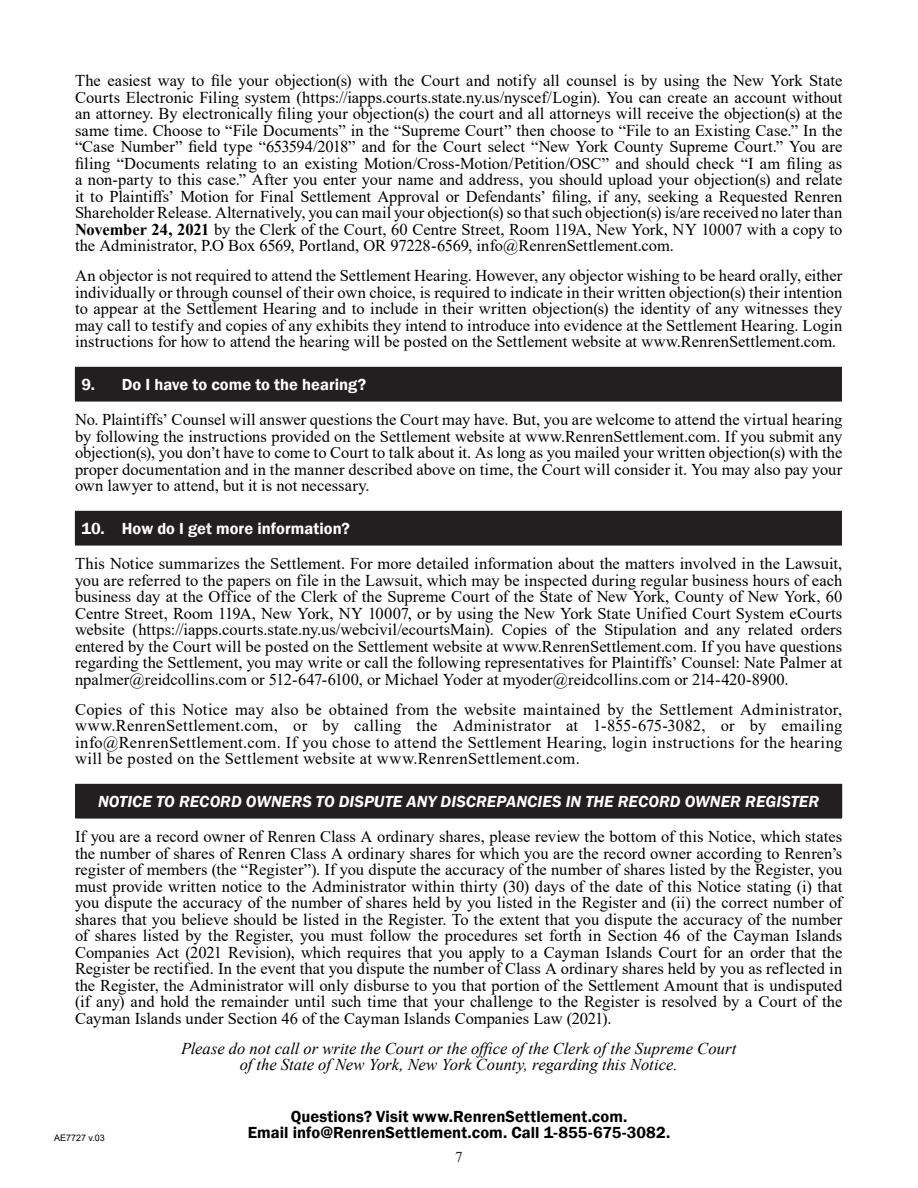
<style>
.page{position:relative;width:918px;height:1188px;background:#fff}
.page>*{position:absolute;margin:0;border:0;box-sizing:border-box;transform-origin:0 0}
.Body_Copy{font:16.5px/16.5px "Times New Roman";color:#000;text-align:justify}
.Body_Copy-2{font:italic 16.5px "Times New Roman";color:#000}
.t1{font:600 16.5px/16.5px "Franklin Gothic";letter-spacing:.005em;color:#000;text-align:center}
.t2{font:italic 600 16.5px "Franklin Gothic";letter-spacing:.005em;color:#fff}
.t3{font:600 16.5px "Franklin Gothic";color:#fff}
.t4{font:15px "Times New Roman";color:#231f20}
.t5{font:9px "Arial";color:#000}
.s1{font-weight:700}
</style>
<div class="page">
<div style="left:75px;top:367px;width:766px;height:34px;background:#231f20"></div>
<hr style="left:75px;top:367px;width:767px;height:1px;background:#231f20">
<hr style="left:841px;top:368px;width:1px;height:33px;background:#231f20">
<hr style="left:75px;top:401px;width:767px;height:1px;background:#231f20">
<div style="left:75px;top:511px;width:766px;height:34px;background:#231f20"></div>
<hr style="left:75px;top:511px;width:767px;height:1px;background:#231f20">
<hr style="left:841px;top:512px;width:1px;height:33px;background:#231f20">
<hr style="left:75px;top:545px;width:767px;height:1px;background:#231f20">
<div style="left:76px;top:784px;width:766px;height:34px;background:#231f20"></div>
<hr style="left:75px;top:784px;width:767px;height:1px;background:#231f20">
<hr style="left:75px;top:785px;width:1px;height:33px;background:#231f20">
<hr style="left:75px;top:818px;width:767px;height:1px;background:#231f20">
<p class="Body_Copy" style="left:75px;top:72px;width:769px">The easiest way to file your objection(s) with the Court and notify all counsel is by using the New York State Courts Electronic Filing system (https://iapps.courts.state.ny.us/nyscef/Login). You can create an account without an attorney. By electronically filing your objection(s) the court and all attorneys will receive the objection(s) at the same time. Choose to “File Documents” in the “Supreme Court” then choose to “File to an Existing Case.” In the “Case Number” field type “653594/2018” and for the Court select “New York County Supreme Court.” You are filing “Documents relating to an existing Motion/Cross-Motion/Petition/OSC” and should check “I am filing as a non-party to this case.” After you enter your name and address, you should upload your objection(s) and relate it to Plaintiffs’ Motion for Final Settlement Approval or Defendants’ filing, if any, seeking a Requested Renren Shareholder Release. Alternatively, you can mail your objection(s) so that such objection(s) is/are received no later than <span class="s1">November 24, 2021</span> by the Clerk of the Court, 60 Centre Street, Room 119A, New York, NY 10007 with a copy to the Administrator, P.O Box 6569, Portland, OR 97228-6569, info@RenrenSettlement.com.</p>
<p class="Body_Copy" style="left:75px;top:267px;width:769px">An objector is not required to attend the Settlement Hearing. However, any objector wishing to be heard orally, either individually or through counsel of their own choice, is required to indicate in their written objection(s) their intention to appear at the Settlement Hearing and to include in their written objection(s) the identity of any witnesses they may call to testify and copies of any exhibits they intend to introduce into evidence at the Settlement Hearing. Login instructions for how to attend the hearing will be posted on the Settlement website at www.RenrenSettlement.com.</p>
<p class="t3" style="left:81px;top:374px;width:286px">9. Do I have to come to the hearing?</p>
<p class="Body_Copy" style="left:75px;top:411px;width:769px">No. Plaintiffs’ Counsel will answer questions the Court may have. But, you are welcome to attend the virtual hearing by following the instructions provided on the Settlement website at www.RenrenSettlement.com. If you submit any objection(s), you don’t have to come to Court to talk about it. As long as you mailed your written objection(s) with the proper documentation and in the manner described above on time, the Court will consider it. You may also pay your own lawyer to attend, but it is not necessary.</p>
<p class="t3" style="left:81px;top:518px;width:270px">10. How do I get more information?</p>
<p class="Body_Copy" style="left:75px;top:555px;width:769px">This Notice summarizes the Settlement. For more detailed information about the matters involved in the Lawsuit, you are referred to the papers on file in the Lawsuit, which may be inspected during regular business hours of each business day at the Office of the Clerk of the Supreme Court of the State of New York, County of New York, 60<br>Centre Street, Room 119A, New York, NY 10007, or by using the New York State Unified Court System eCourts website (https://iapps.courts.state.ny.us/webcivil/ecourtsMain). Copies of the Stipulation and any related orders entered by the Court will be posted on the Settlement website at www.RenrenSettlement.com. If you have questions regarding the Settlement, you may write or call the following representatives for Plaintiffs’ Counsel: Nate Palmer at npalmer@reidcollins.com or 512-647-6100, or Michael Yoder at myoder@reidcollins.com or 214-420-8900.</p>
<p class="Body_Copy" style="left:75px;top:701px;width:769px">Copies of this Notice may also be obtained from the website maintained by the Settlement Administrator, www.RenrenSettlement.com, or by calling the Administrator at 1-855-675-3082, or by emailing info@RenrenSettlement.com. If you chose to attend the Settlement Hearing, login instructions for the hearing will be posted on the Settlement website at www.RenrenSettlement.com.</p>
<h1 class="t2" style="left:98px;top:791px;width:723px">NOTICE TO RECORD OWNERS TO DISPUTE ANY DISCREPANCIES IN THE RECORD OWNER REGISTER</h1>
<p class="Body_Copy" style="left:75px;top:828px;width:769px">If you are a record owner of Renren Class A ordinary shares, please review the bottom of this Notice, which states the number of shares of Renren Class A ordinary shares for which you are the record owner according to Renren’s register of members (the “Register”). If you dispute the accuracy of the number of shares listed by the Register, you must provide written notice to the Administrator within thirty (30) days of the date of this Notice stating (i) that you dispute the accuracy of the number of shares held by you listed in the Register and (ii) the correct number of shares that you believe should be listed in the Register. To the extent that you dispute the accuracy of the number of shares listed by the Register, you must follow the procedures set forth in Section 46 of the Cayman Islands Companies Act (2021 Revision), which requires that you apply to a Cayman Islands Court for an order that the Register be rectified. In the event that you dispute the number of Class A ordinary shares held by you as reflected in the Register, the Administrator will only disburse to you that portion of the Settlement Amount that is undisputed (if any) and hold the remainder until such time that your challenge to the Register is resolved by a Court of the Cayman Islands under Section 46 of the Cayman Islands Companies Law (2021).</p>
<p class="Body_Copy-2" style="left:181px;top:1037px;width:557px">Please do not call or write the Court or the office of the Clerk of the Supreme Court</p>
<p class="Body_Copy-2" style="left:240px;top:1054px;width:439px">of the State of New York, New York County, regarding this Notice.</p>
<p class="t5" style="left:54px;top:1131px;width:52px">AE7727 v.03</p>
<p class="t1" style="left:248px;top:1108px;width:424px">Questions? Visit www.RenrenSettlement.com.<br>Email info@RenrenSettlement.com. Call 1-855-675-3082.</p>
<p class="t4" style="left:455px;top:1146px;width:9px">7</p>
</div>
